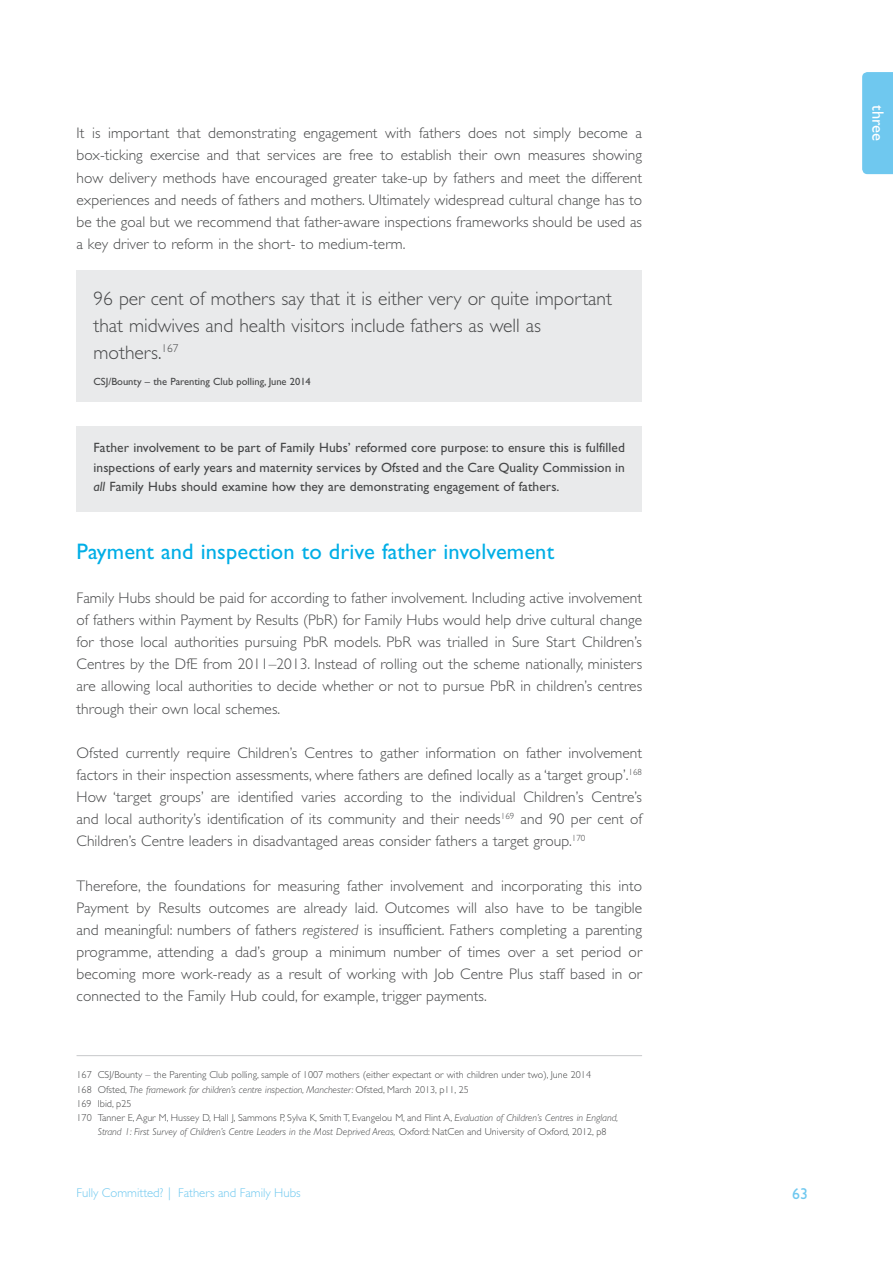
<style>
.page{position:relative;width:893px;height:1263px;background:#fff}
.page>*{position:absolute;margin:0;border:0;box-sizing:border-box;transform-origin:0 0}
.Subhead_1{font:22.5px "Gill Sans Std";letter-spacing:.005em;color:#00aee6}
.polling_text{font:300 19.5px/27px "Gill Sans Std";color:#464748}
.t1{font:16.5px "Gill Sans Std";color:#fff}
.t2{font:15.75px "Gill Sans Std";color:#6fc8ef}
.body{font:300 15.3px/22px "Gill Sans Std";letter-spacing:.005em;color:#464748;text-align:justify}
.Case_box{font:13.5px/19.5px "Gill Sans Std";letter-spacing:.005em;color:#464748;text-align:justify}
.t3{font:300 12.75px "Gill Sans Std";color:#6fc8ef}
.Quote_reference{font:10.5px "Gill Sans Std";color:#464748}
.Footnote{font:300 10.2px/14.2px "Gill Sans Std";color:#464748}
.Footnote-2{font:italic 300 10.2px "Gill Sans Std";color:#464748}
.s1{font-style:italic}
.s2{font-style:normal}
</style>
<div class="page">
<div style="left:862px;top:72px;width:31px;height:102px;background:#6fc8ef"></div>
<div style="left:77px;top:270px;width:565px;height:132px;background:#e9eaeb"></div>
<hr style="left:77px;top:1055px;width:565px;height:1px;background:#c7c8ca">
<div style="left:77px;top:426px;width:565px;height:86px;background:#e9eaeb"></div>
<p class="body" style="left:77px;top:122px;width:567px">It is important that demonstrating engagement with fathers does not simply become a box-ticking exercise and that services are free to establish their own measures showing how delivery methods have encouraged greater take-up by fathers and meet the different experiences and needs of fathers and mothers. Ultimately widespread cultural change has to be the goal but we recommend that father-aware inspections frameworks should be used as a key driver to reform in the short- to medium-term.<sup>167</sup></p>
<p class="polling_text" style="left:94px;top:285px;width:520px">96 per cent of mothers say that it is either very or quite important that midwives and health visitors include fathers as well as mothers.<sup>167</sup></p>
<p class="Quote_reference" style="left:94px;top:375px;width:219px">CSJ/Bounty – the Parenting Club polling, June 2014</p>
<p class="Case_box" style="left:94px;top:438px;width:533px">Father involvement to be part of Family Hubs’ reformed core purpose: to ensure this is fulfilled inspections of early years and maternity services by Ofsted and the Care Quality Commission in <span class="s1">all</span> Family Hubs should examine how they are demonstrating engagement of fathers.</p>
<p class="Subhead_1" style="left:77px;top:538px;width:479px">Payment and inspection to drive father involvement</p>
<p class="body" style="left:77px;top:587px;width:567px">Family Hubs should be paid for according to father involvement. Including active involvement of fathers within Payment by Results (PbR) for Family Hubs would help drive cultural change for those local authorities pursuing PbR models. PbR was trialled in Sure Start Children’s Centres by the DfE from 2011–2013. Instead of rolling out the scheme nationally, ministers are allowing local authorities to decide whether or not to pursue PbR in children’s centres through their own local schemes.</p>
<p class="body" style="left:77px;top:742px;width:567px">Ofsted currently require Children’s Centres to gather information on father involvement factors in their inspection assessments, where fathers are defined locally as a ‘target group’.<sup>168<br></sup>How ‘target groups’ are identified varies according to the individual Children’s Centre’s and local authority’s identification of its community and their needs<sup>169</sup> and 90 per cent of Children’s Centre leaders in disadvantaged areas consider fathers a target group.<sup>170</sup></p>
<p class="body" style="left:77px;top:875px;width:567px">Therefore, the foundations for measuring father involvement and incorporating this into Payment by Results outcomes are already laid. Outcomes will also have to be tangible and meaningful: numbers of fathers <span class="s1">registered</span> is insufficient. Fathers completing a parenting programme, attending a dad’s group a minimum number of times over a set period or becoming more work-ready as a result of working with Job Centre Plus staff based in or connected to the Family Hub could, for example, trigger payments.</p>
<p class="Footnote" style="left:77px;top:1068px;width:516px">167 CSJ/Bounty – the Parenting Club polling, sample of 1007 mothers (either expectant or with children under two), June 2014</p>
<p class="Footnote-2" style="left:77px;top:1083px;width:394px"><span class="s2">168 Ofsted,</span> The framework for children’s centre inspection, Manchester: <span class="s2">Ofsted, March 2013, p11, 25</span></p>
<p class="Footnote" style="left:77px;top:1096px;width:56px">169 Ibid, p25</p>
<p class="Footnote" style="left:98px;top:1111px;width:522px;text-indent:-21px">170 Tanner E, Agur M, Hussey D, Hall J, Sammons P, Sylva K, Smith T, Evangelou M, and Flint A, <span class="s1">Evaluation of Children’s Centres in England,<br>Strand 1: First Survey of Children’s Centre Leaders in the Most Deprived Areas,</span> Oxford: NatCen and University of Oxford, 2012, p8</p>
<p class="t3" style="left:77px;top:1186px;width:226px">Fully Committed? | Fathers and Family Hubs</p>
<p class="t2" style="left:792px;top:1185px;width:17px">63</p>
<p class="t1" style="left:887px;top:105px;width:37px;rotate:90deg">three</p>
</div>
